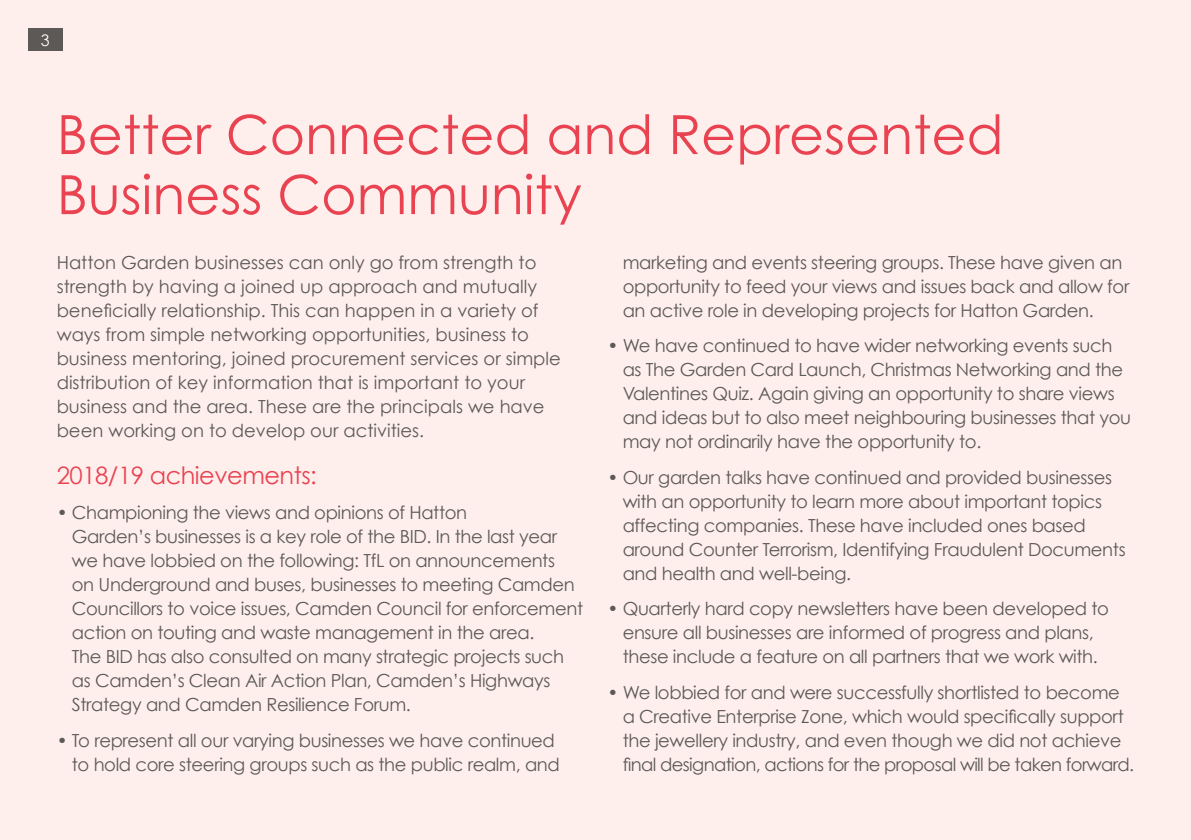
<style>
.page{position:relative;width:1191px;height:840px;background:#fff}
.page>*{position:absolute;margin:0;border:0;box-sizing:border-box;transform-origin:0 0}
.t1{font:54px/60px "Century Gothic";color:#e94250}
.t2{font:24px "Century Gothic";letter-spacing:-.02em;color:#e94250}
.t3{font:18px/24px "Century Gothic";letter-spacing:-.02em;color:#5c5957}
.t4{font:18px/24px "Century Gothic";color:#5c5957}
.t5{font:16px "Century Gothic";color:#fff}
</style>
<div class="page">
<div style="left:0;top:0;width:1191px;height:839px;background:#feefed"></div>
<div style="left:28px;top:28px;width:34px;height:23px;background:#5c5957"></div>
<p class="t5" style="left:41px;top:30px;width:10px">3</p>
<h1 class="t1" style="left:57px;top:104px;width:948px">Better Connected and Represented<br>Business Community</h1>
<p class="t4" style="left:57px;top:250px;width:505px">Hatton Garden businesses can only go from strength to strength by having a joined up approach and mutually beneficially relationship. This can happen in a variety of ways from simple networking opportunities, business to business mentoring, joined procurement services or simple distribution of key information that is important to your business and the area. These are the principals we have been working on to develop our activities.</p>
<h2 class="t2" style="left:57px;top:460px;width:262px">2018/19 achievements:</h2>
<p class="t3" style="left:72px;top:500px;width:513px;text-indent:-15px">• Championing the views and opinions of Hatton<br>Garden’s businesses is a key role of the BID. In the last year we have lobbied on the following: TfL on announcements<br>on Underground and buses, businesses to meeting Camden Councillors to voice issues, Camden Council for enforcement action on touting and waste management in the area.<br>The BID has also consulted on many strategic projects such as Camden’s Clean Air Action Plan, Camden’s Highways Strategy and Camden Resilience Forum.</p>
<p class="t3" style="left:57px;top:727px;width:505px;text-align:right">• To represent all our varying businesses we have continued to hold core steering groups such as the public realm, and</p>
<p class="t3" style="left:622px;top:250px;width:508px">marketing and events steering groups. These have given an opportunity to feed your views and issues back and allow for an active role in developing projects for Hatton Garden.</p>
<p class="t3" style="left:622px;top:333px;width:510px;text-indent:-15px">• We have continued to have wider networking events such as The Garden Card Launch, Christmas Networking and the Valentines Quiz. Again giving an opportunity to share views and ideas but to also meet neighbouring businesses that you may not ordinarily have the opportunity to.</p>
<p class="t3" style="left:622px;top:464px;width:504px;text-indent:-15px">• Our garden talks have continued and provided businesses with an opportunity to learn more about important topics affecting companies. These have included ones based around Counter Terrorism, Identifying Fraudulent Documents and health and well-being.</p>
<p class="t3" style="left:607px;top:596px;width:503px;text-align:center">• Quarterly hard copy newsletters have been developed to ensure all businesses are informed of progress and plans, these include a feature on all partners that we work with.</p>
<p class="t3" style="left:622px;top:679px;width:513px;text-indent:-15px">• We lobbied for and were successfully shortlisted to become a Creative Enterprise Zone, which would specifically support the jewellery industry, and even though we did not achieve final designation, actions for the proposal will be taken forward.</p>
</div>
